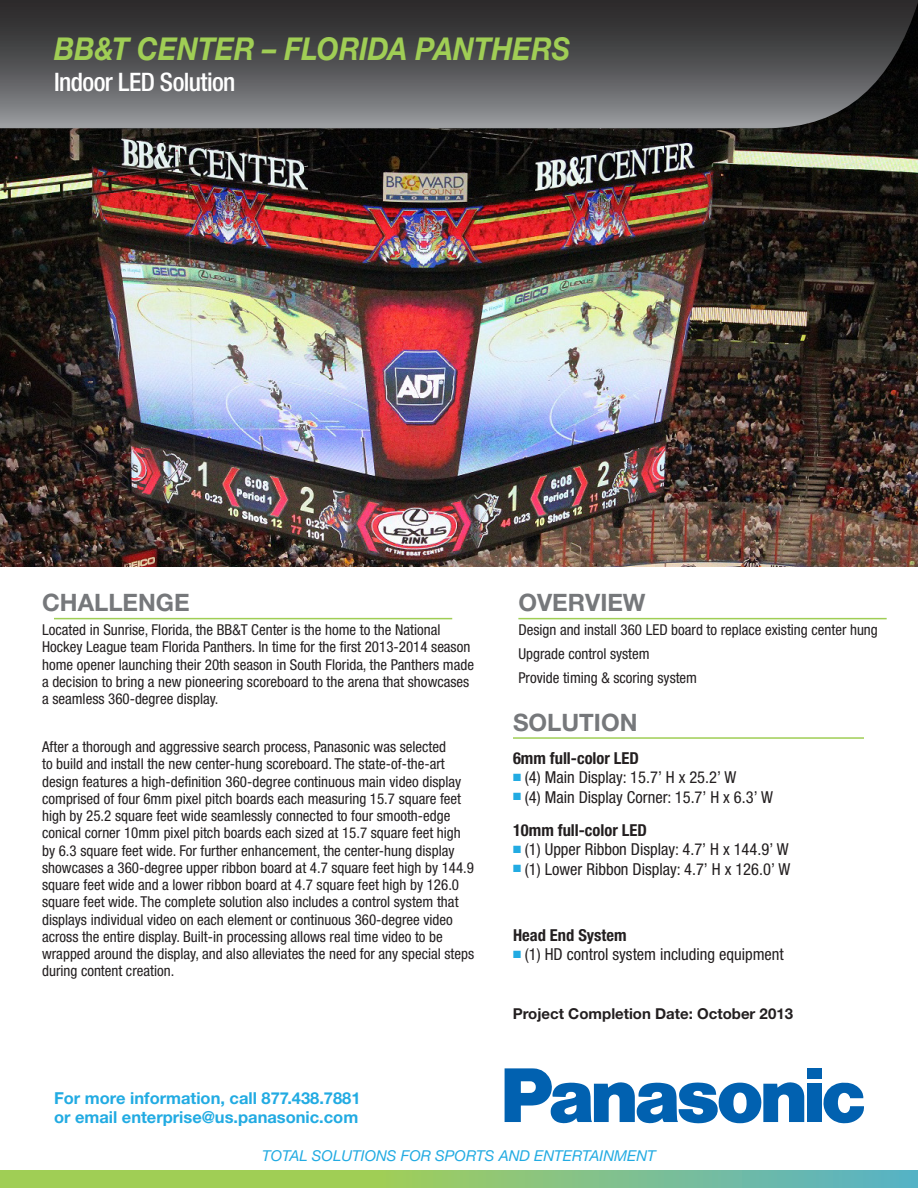
<style>
.page{position:relative;width:918px;height:1188px;background:#fff}
.page>*{position:absolute;margin:0;border:0;box-sizing:border-box;transform-origin:0 0}
.t1{font:italic 700 31.5px "Helvetica Neue LT Std";color:#a0ce55;scale:.9 1}
.t2{font:500 condensed 25.5px "Helvetica Neue LT Std";letter-spacing:-.025em;color:#fff}
.t3{font:700 24px "Helvetica Neue LT Std";color:#76787b}
.black_body{font:condensed 16.5px "Helvetica Neue LT Std";color:#231f20}
.t4{font:700 16.5px/19.5px "Helvetica Neue LT Std";color:#22abe2}
.black_body-2{font:700 condensed 16.5px "Helvetica Neue LT Std";color:#231f20}
.black_body-3{font:condensed 15px/17.2px "Helvetica Neue LT Std";color:#231f20}
.t5{font:italic 15px "Helvetica Neue LT Std";color:#22abe2}
.black_body-4{font:700 15px "Helvetica Neue LT Std";color:#231f20}
.s1{color:#22abe2}
</style>
<div class="page">
<img style="left:0;top:128px;width:918px;height:439px">
<svg style="left:0;top:0;width:918px;height:128px;background:#535355"></svg>
<hr style="left:518px;top:618px;width:369px;height:1px;background:#a0ce55">
<svg style="left:0;top:1170px;width:918px;height:18px;background:#8ac579"></svg>
<hr style="left:54px;top:618px;width:398px;height:1px;background:#a0ce55">
<svg style="left:505px;top:1068px;width:299px;height:55px"></svg>
<div style="left:807px;top:1084px;width:15px;height:38px;background:#0161b0"></div>
<div style="left:807px;top:1068px;width:15px;height:11px;background:#0161b0"></div>
<svg style="left:823px;top:1082px;width:41px;height:41px"></svg>
<hr style="left:513px;top:737px;width:351px;height:2px;background:#a0ce55">
<p class="t1" style="left:54px;top:29px;width:575px">BB&amp;T CENTER – FLORIDA PANTHERS</p>
<p class="t2" style="left:54px;top:67px;width:183px">Indoor LED Solution</p>
<p class="t3" style="left:42px;top:588px;width:149px">CHALLENGE</p>
<p class="black_body-3" style="left:42px;top:621px;width:433px">Located in Sunrise, Florida, the BB&amp;T Center is the home to the National Hockey League team Florida Panthers. In time for the first 2013-2014 season home opener launching their 20th season in South Florida, the Panthers made a decision to bring a new pioneering scoreboard to the arena that showcases a seamless 360-degree display.</p>
<p class="black_body-3" style="left:42px;top:738px;width:434px">After a thorough and aggressive search process, Panasonic was selected<br>to build and install the new center-hung scoreboard. The state-of-the-art design features a high-definition 360-degree continuous main video display comprised of four 6mm pixel pitch boards each measuring 15.7 square feet high by 25.2 square feet wide seamlessly connected to four smooth-edge conical corner 10mm pixel pitch boards each sized at 15.7 square feet high by 6.3 square feet wide. For further enhancement, the center-hung display showcases a 360-degree upper ribbon board at 4.7 square feet high by 144.9 square feet wide and a lower ribbon board at 4.7 square feet high by 126.0 square feet wide. The complete solution also includes a control system that displays individual video on each element or continuous 360-degree video across the entire display. Built-in processing allows real time video to be wrapped around the display, and also alleviates the need for any special steps during content creation.</p>
<p class="t3" style="left:518px;top:588px;width:129px">OVERVIEW</p>
<p class="black_body-3" style="left:518px;top:621px;width:361px">Design and install 360 LED board to replace existing center hung</p>
<p class="black_body-3" style="left:518px;top:645px;width:133px">Upgrade control system</p>
<p class="black_body-3" style="left:518px;top:669px;width:180px">Provide timing &amp; scoring system</p>
<p class="t3" style="left:513px;top:707px;width:126px">SOLUTION</p>
<p class="black_body-2" style="left:513px;top:748px;width:127px">6mm full-color LED</p>
<p class="black_body" style="left:513px;top:768px;width:225px"><span class="s1">■</span> (4) Main Display: 15.7’ H x 25.2’ W</p>
<p class="black_body" style="left:513px;top:787px;width:262px"><span class="s1">■</span> (4) Main Display Corner: 15.7’ H x 6.3’ W</p>
<p class="black_body-2" style="left:513px;top:820px;width:135px">10mm full-color LED</p>
<p class="black_body" style="left:513px;top:840px;width:277px"><span class="s1">■</span> (1) Upper Ribbon Display: 4.7’ H x 144.9’ W</p>
<p class="black_body" style="left:513px;top:859px;width:279px"><span class="s1">■</span> (1) Lower Ribbon Display: 4.7’ H x 126.0’ W</p>
<p class="black_body-2" style="left:513px;top:925px;width:115px">Head End System</p>
<p class="black_body" style="left:513px;top:945px;width:272px"><span class="s1">■</span> (1) HD control system including equipment</p>
<p class="black_body-4" style="left:513px;top:1004px;width:282px">Project Completion Date: October 2013</p>
<p class="t4" style="left:54px;top:1088px;width:308px">For more information, call 877.438.7881 or email enterprise@us.panasonic.com</p>
<p class="t5" style="left:262px;top:1146px;width:395px">TOTAL SOLUTIONS FOR SPORTS AND ENTERTAINMENT</p>
</div>
